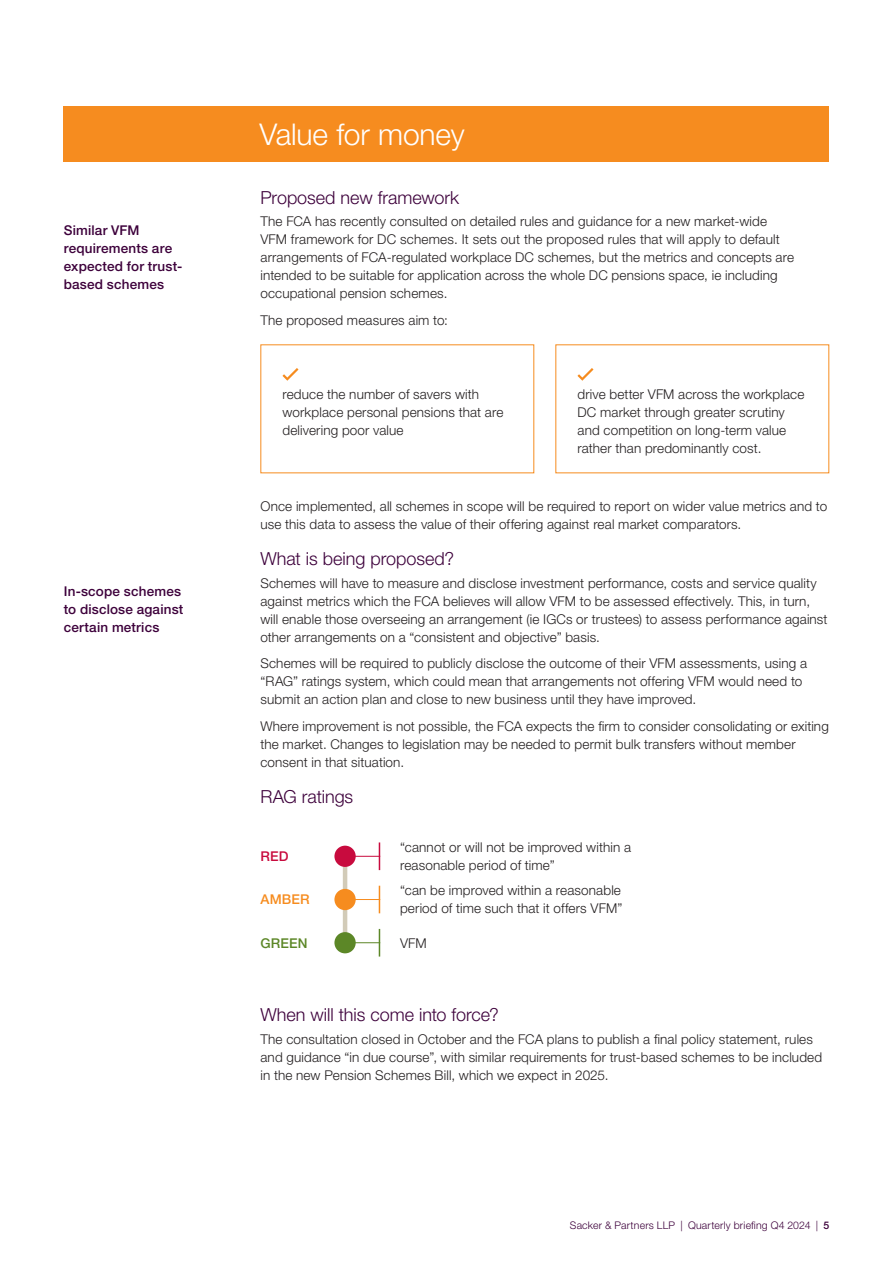
<style>
.page{position:relative;width:893px;height:1263px;background:#fff}
.page>*{position:absolute;margin:0;border:0;box-sizing:border-box;transform-origin:0 0}
.t1{font:300 30px "Helvetica Neue LT Pro";letter-spacing:-.005em;color:#fff}
.Heading_2{font:300 18px "Helvetica Neue LT Pro";letter-spacing:-.005em;color:#3d003b}
.tick_bullets{font:300 13.5px/18px "Helvetica Neue LT Pro";letter-spacing:.01em;color:#231f20}
.Pull_out{font:500 13.5px/18px "Helvetica Neue LT Pro";letter-spacing:.015em;color:#3d003b}
.Heading_3{font:500 13.5px "Helvetica Neue LT Pro";letter-spacing:.015em;color:#f68c1f}
.Heading_3-2{font:500 13.5px "Helvetica Neue LT Pro";letter-spacing:.015em;color:#5c8727}
.Heading_3-3{font:500 13.5px "Helvetica Neue LT Pro";color:#c80b3e}
.t2{font:300 10.5px "Helvetica Neue LT Pro";letter-spacing:.02em;color:#3d003b}
.s1{font-weight:500}
</style>
<div class="page">
<hr style="left:343px;top:858px;width:4px;height:82px;background:#d2cbb8">
<hr style="left:346px;top:856px;width:34px;height:1px;background:#c80b3e">
<div style="left:334px;top:846px;width:22px;height:21px;background:#c80b3e;border-radius:50%"></div>
<svg style="left:379px;top:842px;width:1px;height:28px"></svg>
<hr style="left:346px;top:899px;width:34px;height:1px;background:#f68c1f">
<div style="left:334px;top:889px;width:22px;height:21px;background:#f68c1f;border-radius:50%"></div>
<svg style="left:379px;top:886px;width:1px;height:27px"></svg>
<hr style="left:346px;top:942px;width:34px;height:1px;background:#5c8727">
<div style="left:334px;top:932px;width:22px;height:21px;background:#5c8727;border-radius:50%"></div>
<svg style="left:379px;top:929px;width:1px;height:27px"></svg>
<div style="left:64px;top:106px;width:765px;height:56px;background:#f68c1f"></div>
<svg style="left:282px;top:368px;width:16px;height:13px"></svg>
<svg style="left:577px;top:368px;width:16px;height:13px"></svg>
<p class="Pull_out" style="left:64px;top:221px;width:120px">Similar VFM requirements are expected for trust&shy;based schemes</p>
<p class="Pull_out" style="left:64px;top:582px;width:121px">In-scope schemes to disclose against certain metrics</p>
<p class="t1" style="left:259px;top:116px;width:207px">Value for money</p>
<p class="Heading_2" style="left:260px;top:187px;width:200px">Proposed new framework</p>
<p class="tick_bullets" style="left:260px;top:212px;width:535px">The FCA has recently consulted on detailed rules and guidance for a new market-wide VFM framework for DC schemes. It sets out the proposed rules that will apply to default arrangements of FCA-regulated workplace DC schemes, but the metrics and concepts are intended to be suitable for application across the whole DC pensions space, ie including occupational pension schemes.</p>
<p class="tick_bullets" style="left:260px;top:311px;width:189px">The proposed measures aim to:</p>
<p class="tick_bullets" style="left:282px;top:385px;width:222px">reduce the number of savers with workplace personal pensions that are delivering poor value</p>
<p class="tick_bullets" style="left:577px;top:385px;width:228px">drive better VFM across the workplace DC market through greater scrutiny and competition on long-term value rather than predominantly cost.</p>
<p class="tick_bullets" style="left:260px;top:496px;width:568px">Once implemented, all schemes in scope will be required to report on wider value metrics and to use this data to assess the value of their offering against real market comparators.</p>
<p class="Heading_2" style="left:260px;top:548px;width:195px">What is being proposed?</p>
<p class="tick_bullets" style="left:260px;top:573px;width:569px">Schemes will have to measure and disclose investment performance, costs and service quality against metrics which the FCA believes will allow VFM to be assessed effectively. This, in turn, will enable those overseeing an arrangement (ie IGCs or trustees) to assess performance against other arrangements on a “consistent and objective” basis.</p>
<p class="tick_bullets" style="left:260px;top:654px;width:548px">Schemes will be required to publicly disclose the outcome of their VFM assessments, using a “RAG” ratings system, which could mean that arrangements not offering VFM would need to submit an action plan and close to new business until they have improved.</p>
<p class="tick_bullets" style="left:260px;top:716px;width:570px">Where improvement is not possible, the FCA expects the firm to consider consolidating or exiting the market. Changes to legislation may be needed to permit bulk transfers without member consent in that situation.</p>
<p class="Heading_2" style="left:260px;top:786px;width:94px">RAG ratings</p>
<p class="Heading_3-3" style="left:260px;top:848px;width:30px">RED</p>
<p class="tick_bullets" style="left:400px;top:838px;width:232px">“cannot or will not be improved within a reasonable period of time”</p>
<p class="tick_bullets" style="left:400px;top:881px;width:224px">“can be improved within a reasonable period of time such that it offers VFM”</p>
<p class="Heading_3" style="left:260px;top:891px;width:51px">AMBER</p>
<p class="Heading_3-2" style="left:260px;top:935px;width:49px">GREEN</p>
<p class="tick_bullets" style="left:400px;top:933px;width:28px">VFM</p>
<p class="Heading_2" style="left:260px;top:1004px;width:240px">When will this come into force?</p>
<p class="tick_bullets" style="left:260px;top:1029px;width:563px">The consultation closed in October and the FCA plans to publish a final policy statement, rules and guidance “in due course”, with similar requirements for trust-based schemes to be included in the new Pension Schemes Bill, which we expect in 2025.</p>
<p class="t2" style="left:570px;top:1219px;width:261px">Sacker &amp; Partners LLP | Quarterly briefing Q4 2024 | <span class="s1">5</span></p>
</div>
